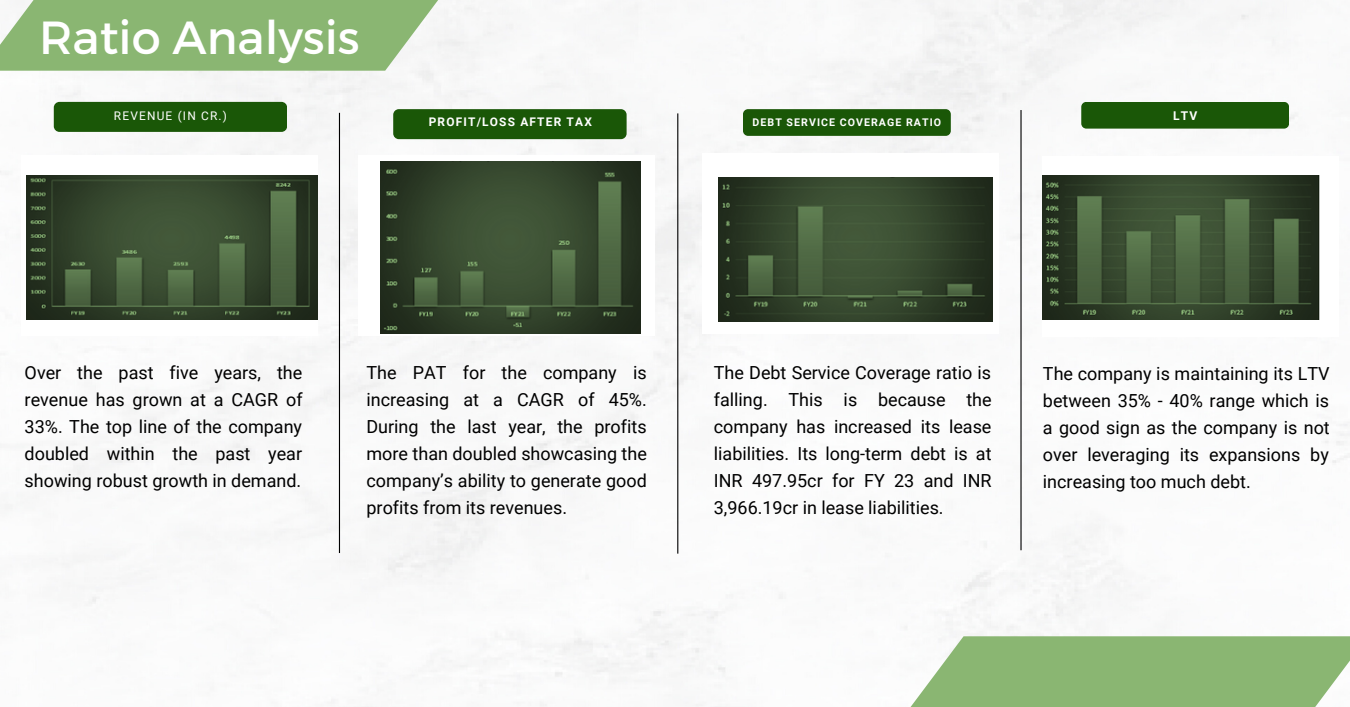
<style>
.page{position:relative;width:1350px;height:707px;background:#fff}
.page>*{position:absolute;margin:0;border:0;box-sizing:border-box;transform-origin:0 0}
.t1{font:46.35px "Montserrat";color:#fff}
.t2{font:18px/27px "Roboto";color:#000;text-align:justify}
.t3{font:700 12.15px "Roboto";color:#fff}
.t4{font:700 11.85px "Roboto";letter-spacing:.1em;color:#fff}
.t5{font:11.85px "Roboto";letter-spacing:.1em;color:#fff}
.t6{font:700 10.65px "Roboto";letter-spacing:.1em;color:#fff}
</style>
<div class="page">
<img style="left:0;top:0;width:1350px;height:706px">
<svg style="left:911px;top:636px;width:439px;height:70px;background:#94bc7e"></svg>
<svg style="left:0;top:0;width:438px;height:71px;background:#93bb7d"></svg>
<div style="left:54px;top:102px;width:233px;height:30px;background:#1a5707;border-radius:6px"></div>
<div style="left:393px;top:109px;width:234px;height:30px;background:#1a5707;border-radius:6px"></div>
<div style="left:743px;top:109px;width:208px;height:27px;background:#1a5707;border-radius:5px"></div>
<div style="left:1081px;top:102px;width:208px;height:27px;background:#1a5707;border-radius:5px"></div>
<hr style="left:339px;top:113px;width:1px;height:440px;background:#000">
<hr style="left:677px;top:113px;width:1px;height:440px;background:#000">
<hr style="left:1020px;top:110px;width:2px;height:440px;background:#000">
<div style="left:22px;top:155px;width:296px;height:180px;background:#fff"></div>
<div style="left:358px;top:155px;width:296px;height:180px;background:#fff"></div>
<div style="left:702px;top:153px;width:296px;height:181px;background:#fff"></div>
<div style="left:1043px;top:156px;width:296px;height:181px;background:#fff"></div>
<img style="left:26px;top:175px;width:292px;height:144px">
<img style="left:381px;top:161px;width:259px;height:172px">
<img style="left:719px;top:177px;width:273px;height:144px">
<img style="left:1043px;top:175px;width:277px;height:144px">
<p class="t1" style="left:39px;top:7px;width:322px">Ratio Analysis</p>
<p class="t5" style="left:114px;top:109px;width:115px">REVENUE (IN CR.)</p>
<p class="t4" style="left:429px;top:114px;width:165px">PROFIT/LOSS AFTER TAX</p>
<p class="t6" style="left:753px;top:116px;width:190px">DEBT SERVICE COVERAGE RATIO</p>
<p class="t3" style="left:1173px;top:109px;width:26px">LTV</p>
<p class="t2" style="left:25px;top:359px;width:279px">Over the past five years, the revenue has grown at a CAGR of 33%. The top line of the company doubled within the past year showing robust growth in demand.</p>
<p class="t2" style="left:367px;top:359px;width:282px">The PAT for the company is increasing at a CAGR of 45%.<br>During the last year, the profits more than doubled showcasing the company’s ability to generate good profits from its revenues.</p>
<p class="t2" style="left:714px;top:359px;width:279px">The Debt Service Coverage ratio is falling. This is because the company has increased its lease liabilities. Its long-term debt is at INR 497.95cr for FY 23 and INR 3,966.19cr in lease liabilities.</p>
<p class="t2" style="left:1043px;top:360px;width:288px">The company is maintaining its LTV between 35% - 40% range which is a good sign as the company is not over leveraging its expansions by increasing too much debt.</p>
</div>
